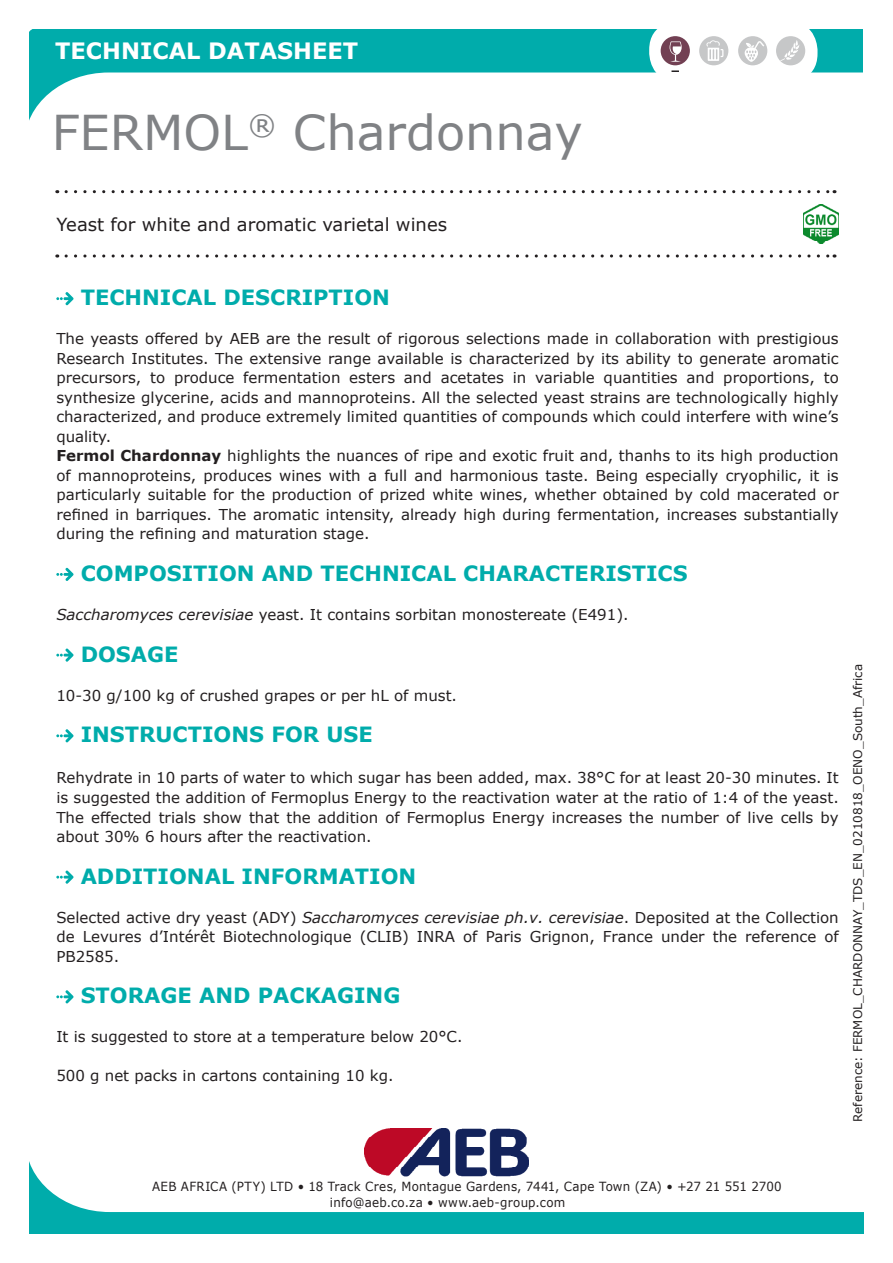
<style>
.page{position:relative;width:893px;height:1263px;background:#fff}
.page>*{position:absolute;margin:0;border:0;box-sizing:border-box;transform-origin:0 0}
.t1{font:48px "Verdana";color:#808285}
.t2{font:700 22.5px "Verdana";color:#fff}
.t3{font:700 21px "Verdana";color:#00acab}
.t4{font:18px "Verdana";color:#231f20}
.t5{font:15px/19.5px "Verdana";color:#231f20;text-align:justify}
.t6{font:12.6px/15.1px "Verdana";letter-spacing:.025em;color:#231f20;scale:.94 1}
.t7{font:12px "Verdana";color:#231f20}
.s1{font-weight:700}
.s2{font-style:italic}
</style>
<div class="page">
<svg style="left:66px;top:190px;width:769px;height:3px"></svg>
<svg style="left:66px;top:254px;width:769px;height:4px"></svg>
<svg style="left:29px;top:30px;width:834px;height:91px"></svg>
<svg style="left:649px;top:21px;width:167px;height:61px"></svg>
<div style="left:650px;top:22px;width:167px;height:60px;background:#fff;border-radius:28px"></div>
<svg style="left:671px;top:70px;width:8px;height:2px"></svg>
<div style="left:776px;top:36px;width:29px;height:29px;background:#c6c7c8;border-radius:50%"></div>
<svg style="left:780px;top:40px;width:20px;height:21px"></svg>
<div style="left:738px;top:36px;width:29px;height:29px;background:#c6c7c8;border-radius:50%"></div>
<div style="left:661px;top:36px;width:29px;height:29px;background:#724053;border-radius:50%"></div>
<div style="left:699px;top:36px;width:29px;height:29px;background:#c6c7c8;border-radius:50%"></div>
<svg style="left:706px;top:40px;width:17px;height:21px"></svg>
<svg style="left:670px;top:41px;width:12px;height:21px"></svg>
<svg style="left:745px;top:41px;width:19px;height:21px"></svg>
<svg style="left:30px;top:1164px;width:834px;height:69px"></svg>
<img style="left:364px;top:1128px;width:165px;height:49px">
<svg style="left:56px;top:292px;width:18px;height:13px"></svg>
<svg style="left:56px;top:568px;width:18px;height:13px"></svg>
<svg style="left:56px;top:648px;width:18px;height:14px"></svg>
<svg style="left:56px;top:729px;width:18px;height:13px"></svg>
<svg style="left:56px;top:870px;width:18px;height:14px"></svg>
<svg style="left:56px;top:990px;width:18px;height:13px"></svg>
<img style="left:803px;top:205px;width:36px;height:38px">
<h2 class="t2" style="left:55px;top:35px;width:304px">TECHNICAL DATASHEET</h2>
<p class="t1" style="left:52px;top:100px;width:532px">FERMOL<sup>®</sup> Chardonnay</p>
<p class="t4" style="left:56px;top:212px;width:392px">Yeast for white and aromatic varietal wines</p>
<p class="t3" style="left:81px;top:283px;width:311px">TECHNICAL DESCRIPTION</p>
<p class="t5" style="left:56px;top:329px;width:784px">The yeasts offered by AEB are the result of rigorous selections made in collaboration with prestigious Research Institutes. The extensive range available is characterized by its ability to generate aromatic precursors, to produce fermentation esters and acetates in variable quantities and proportions, to synthesize glycerine, acids and mannoproteins. All the selected yeast strains are technologically highly characterized, and produce extremely limited quantities of compounds which could interfere with wine’s quality.</p>
<p class="t5" style="left:56px;top:446px;width:784px"><span class="s1">Fermol Chardonnay</span> highlights the nuances of ripe and exotic fruit and, thanhs to its high production of mannoproteins, produces wines with a full and harmonious taste. Being especially cryophilic, it is particularly suitable for the production of prized white wines, whether obtained by cold macerated or refined in barriques. The aromatic intensity, already high during fermentation, increases substantially during the refining and maturation stage.</p>
<p class="t3" style="left:81px;top:558px;width:608px">COMPOSITION AND TECHNICAL CHARACTERISTICS</p>
<p class="t5" style="left:56px;top:605px;width:574px"><span class="s2">Saccharomyces cerevisiae</span> yeast. It contains sorbitan monostereate (E491).</p>
<p class="t3" style="left:81px;top:639px;width:99px">DOSAGE</p>
<p class="t5" style="left:56px;top:685px;width:402px">10-30 g/100 kg of crushed grapes or per hL of must.</p>
<p class="t3" style="left:81px;top:720px;width:294px">INSTRUCTIONS FOR USE</p>
<p class="t5" style="left:56px;top:768px;width:784px">Rehydrate in 10 parts of water to which sugar has been added, max. 38°C for at least 20-30 minutes. It is suggested the addition of Fermoplus Energy to the reactivation water at the ratio of 1:4 of the yeast.<br>The effected trials show that the addition of Fermoplus Energy increases the number of live cells by about 30% 6 hours after the reactivation.</p>
<p class="t3" style="left:81px;top:861px;width:337px">ADDITIONAL INFORMATION</p>
<p class="t5" style="left:56px;top:907px;width:784px">Selected active dry yeast (ADY) <span class="s2">Saccharomyces cerevisiae ph.v. cerevisiae</span>. Deposited at the Collection de Levures d’Intérêt Biotechnologique (CLIB) INRA of Paris Grignon, France under the reference of PB2585.</p>
<p class="t3" style="left:81px;top:981px;width:321px">STORAGE AND PACKAGING</p>
<p class="t5" style="left:56px;top:1027px;width:408px">It is suggested to store at a temperature below 20°C.</p>
<p class="t5" style="left:56px;top:1066px;width:339px">500 g net packs in cartons containing 10 kg.</p>
<p class="t7" style="left:850px;top:1122px;width:459px;rotate:-90deg">Reference: FERMOL_CHARDONNAY_TDS_EN_0210818_OENO_South_Africa</p>
<p class="t6" style="left:330px;top:1179px;width:482px;text-indent:-178px">AEB AFRICA (PTY) LTD • 18 Track Cres, Montague Gardens, 7441, Cape Town (ZA) • +27 21 551 2700 info@aeb.co.za • www.aeb-group.com</p>
</div>
